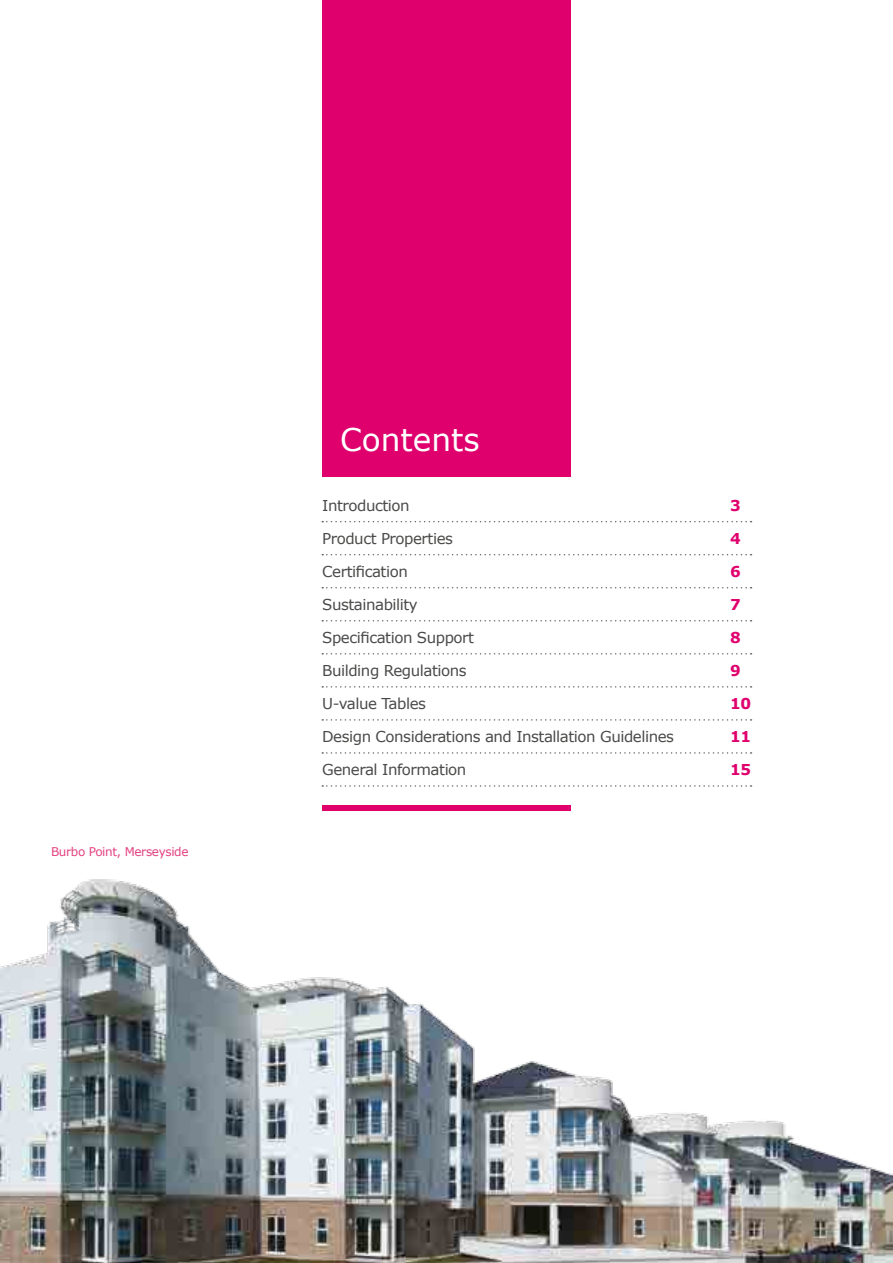
<style>
.page{position:relative;width:893px;height:1263px;background:#fff}
.page>*{position:absolute;margin:0;border:0;box-sizing:border-box;transform-origin:0 0}
.t1{font:31.2px "Verdana";color:#fff}
.t2{font:15px "Verdana";letter-spacing:-.03em;color:#4a4a49}
.t3{font:700 15px "Verdana";color:#df006e}
.t4{font:12px "Verdana";letter-spacing:-.03em;color:#e34181}
</style>
<div class="page">
<div style="left:322px;top:0;width:249px;height:477px;background:#df006e"></div>
<svg style="left:322px;top:521px;width:429px;height:1px"></svg>
<svg style="left:322px;top:554px;width:429px;height:1px"></svg>
<svg style="left:322px;top:587px;width:429px;height:1px"></svg>
<svg style="left:322px;top:620px;width:429px;height:1px"></svg>
<svg style="left:322px;top:653px;width:429px;height:1px"></svg>
<svg style="left:322px;top:686px;width:429px;height:2px"></svg>
<svg style="left:322px;top:752px;width:429px;height:2px"></svg>
<svg style="left:322px;top:719px;width:429px;height:2px"></svg>
<img style="left:0;top:785px;width:893px;height:478px">
<p class="t4" style="left:51px;top:844px;width:139px">Burbo Point, Merseyside</p>
<h1 class="t1" style="left:340px;top:420px;width:141px">Contents</h1>
<p class="t2" style="left:322px;top:496px;width:89px">Introduction</p>
<p class="t3" style="left:730px;top:496px;width:12px">3</p>
<p class="t2" style="left:322px;top:529px;width:132px">Product Properties</p>
<p class="t3" style="left:730px;top:529px;width:12px">4</p>
<p class="t2" style="left:322px;top:562px;width:87px">Certification</p>
<p class="t3" style="left:730px;top:562px;width:12px">6</p>
<p class="t2" style="left:322px;top:595px;width:97px">Sustainability</p>
<p class="t3" style="left:730px;top:595px;width:12px">7</p>
<p class="t2" style="left:322px;top:628px;width:153px">Specification Support</p>
<p class="t3" style="left:730px;top:628px;width:12px">8</p>
<p class="t2" style="left:322px;top:661px;width:146px">Building Regulations</p>
<p class="t3" style="left:730px;top:661px;width:12px">9</p>
<p class="t2" style="left:322px;top:694px;width:105px">U-value Tables</p>
<p class="t3" style="left:730px;top:694px;width:22px">10</p>
<p class="t2" style="left:322px;top:727px;width:353px">Design Considerations and Installation Guidelines</p>
<p class="t3" style="left:730px;top:727px;width:22px">11</p>
<p class="t2" style="left:322px;top:760px;width:146px">General Information</p>
<p class="t3" style="left:730px;top:760px;width:22px">15</p>
</div>
